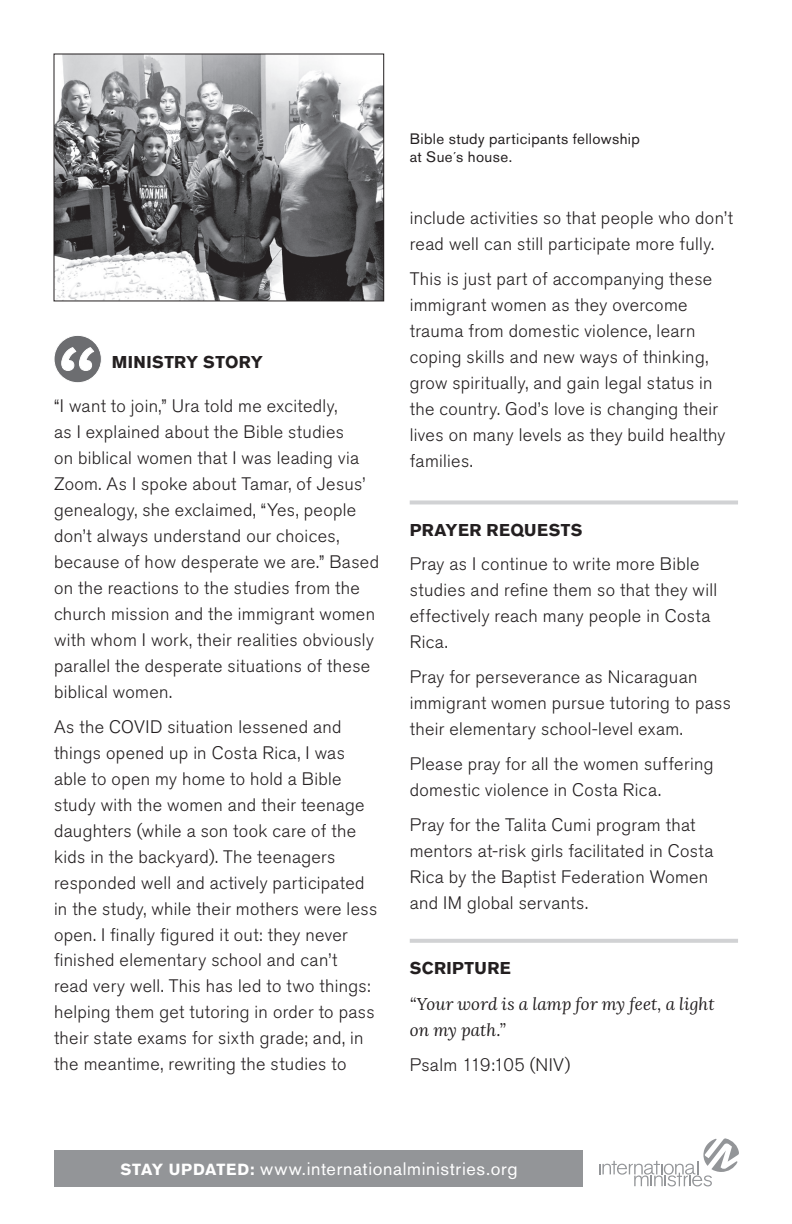
<style>
.page{position:relative;width:792px;height:1224px;background:#fff}
.page>*{position:absolute;margin:0;border:0;box-sizing:border-box;transform-origin:0 0}
.t1{font:300 18px/26px "Akzidenz Grotesk BE";letter-spacing:.02em;color:#231f20}
.t2{font:18px "Akzidenz Grotesk BE";letter-spacing:.035em;color:#fff}
.t3{font:italic 17px/26px "Lora";letter-spacing:.005em;color:#231f20}
.t4{font:700 17px "Akzidenz Grotesk BE";letter-spacing:.025em;color:#231f20}
.t5{font:15px/18px "Akzidenz Grotesk BE";letter-spacing:.03em;color:#231f20}
.s1{font-weight:700;font-size:16px}
</style>
<div class="page">
<svg style="left:599px;top:1138px;width:140px;height:48px"></svg>
<svg style="left:410px;top:500px;width:328px;height:4px"></svg>
<hr style="left:410px;top:939px;width:328px;height:4px;background:#d1d2d4">
<svg style="left:54px;top:335px;width:47px;height:48px"></svg>
<img style="left:56px;top:56px;width:326px;height:243px">
<div style="left:54px;top:54px;width:330px;height:247px;border:1px solid #231f20"></div>
<div style="left:54px;top:1150px;width:528px;height:36px;background:#939598"></div>
<p class="t4" style="left:112px;top:352px;width:153px">MINISTRY STORY</p>
<p class="t1" style="left:54px;top:393px;width:327px">“I want to join,” Ura told me excitedly,<br>as I explained about the Bible studies<br>on biblical women that I was leading via Zoom. As I spoke about Tamar, of Jesus’ genealogy, she exclaimed, “Yes, people don’t always understand our choices, because of how desperate we are.” Based on the reactions to the studies from the church mission and the immigrant women with whom I work, their realities obviously parallel the desperate situations of these biblical women.</p>
<p class="t1" style="left:54px;top:714px;width:325px">As the COVID situation lessened and things opened up in Costa Rica, I was able to open my home to hold a Bible study with the women and their teenage daughters (while a son took care of the kids in the backyard). The teenagers responded well and actively participated in the study, while their mothers were less open. I finally figured it out: they never finished elementary school and can’t<br>read very well. This has led to two things: helping them get tutoring in order to pass their state exams for sixth grade; and, in the meantime, rewriting the studies to</p>
<p class="t5" style="left:410px;top:129px;width:232px">Bible study participants fellowship at Sue´s house.</p>
<p class="t1" style="left:410px;top:206px;width:325px">include activities so that people who don’t read well can still participate more fully.</p>
<p class="t1" style="left:410px;top:267px;width:317px">This is just part of accompanying these immigrant women as they overcome trauma from domestic violence, learn coping skills and new ways of thinking, grow spiritually, and gain legal status in the country. God’s love is changing their lives on many levels as they build healthy families.</p>
<p class="t4" style="left:410px;top:520px;width:174px">PRAYER REQUESTS</p>
<p class="t1" style="left:410px;top:551px;width:309px">Pray as I continue to write more Bible studies and refine them so that they will effectively reach many people in Costa<br>Rica.</p>
<p class="t1" style="left:410px;top:664px;width:323px">Pray for perseverance as Nicaraguan immigrant women pursue tutoring to pass their elementary school-level exam.</p>
<p class="t1" style="left:410px;top:751px;width:305px">Please pray for all the women suffering domestic violence in Costa Rica.</p>
<p class="t1" style="left:410px;top:812px;width:305px">Pray for the Talita Cumi program that mentors at-risk girls facilitated in Costa Rica by the Baptist Federation Women and IM global servants.</p>
<p class="t4" style="left:410px;top:958px;width:103px">SCRIPTURE</p>
<p class="t3" style="left:410px;top:991px;width:306px">“Your word is a lamp for my feet, a light on my path.”</p>
<p class="t1" style="left:410px;top:1053px;width:162px">Psalm 119:105 (NIV)</p>
<p class="t2" style="left:120px;top:1158px;width:399px"><span class="s1">STAY UPDATED:</span> www.internationalministries.org</p>
</div>
